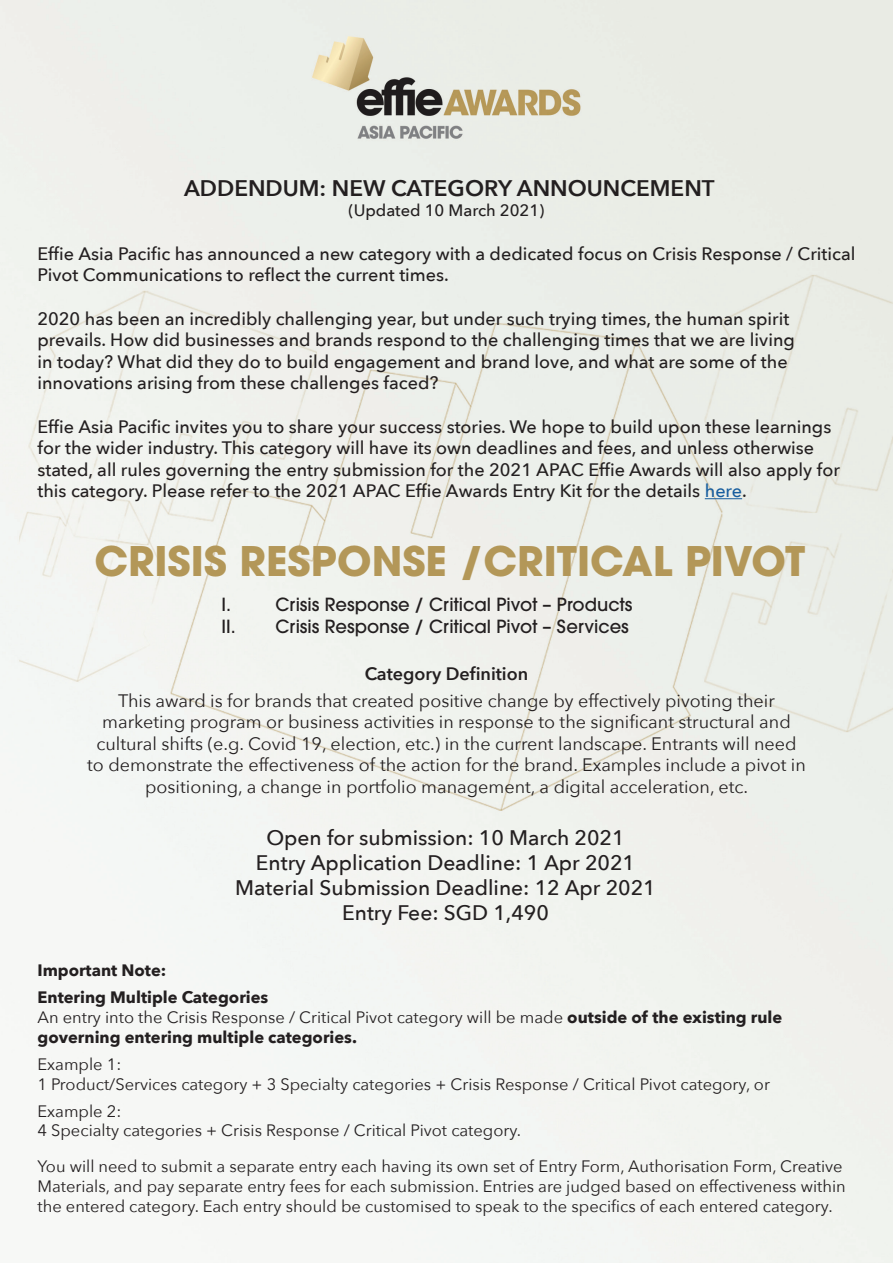
<style>
.page{position:relative;width:893px;height:1263px;background:#fff}
.page>*{position:absolute;margin:0;border:0;box-sizing:border-box;transform-origin:0 0}
.t1{font:700 40.5px "ITC Avant Garde Pro";color:#b39758}
.t2{font:600 22.5px "Avenir Next";color:#231f20}
.t3{font:500 21px/25.2px "Avenir Next";color:#231f20;text-align:center}
.t4{font:500 18px/21.6px "Avenir Next";color:#231f20}
.t5{font:18px/21.6px "Avenir Next";color:#231f20;text-align:center}
.t6{font:500 18px/21.6px "ITC Avant Garde Pro";color:#231f20;text-align:right}
.t7{font:600 18px "Avenir Next";color:#231f20}
.t8{font:16.5px/19.8px "Avenir Next";color:#231f20}
.t9{font:700 16.5px/27px "Avenir Next";color:#231f20}
.t10{font:500 16.5px "Avenir Next";color:#231f20}
.s1{color:#175d9e}
.s2{font-weight:700}
</style>
<div class="page">
<img style="left:0;top:0;width:893px;height:1263px">
<hr style="left:705px;top:498px;width:37px;height:1px;background:#175d9e">
<p class="t2" style="left:184px;top:169px;width:532px">ADDENDUM: NEW CATEGORY ANNOUNCEMENT</p>
<p class="t10" style="left:349px;top:196px;width:197px">(Updated 10 March 2021)</p>
<p class="t4" style="left:38px;top:242px;width:819px">Effie Asia Pacific has announced a new category with a dedicated focus on Crisis Response / Critical<br>Pivot Communications to reflect the current times.</p>
<p class="t4" style="left:38px;top:307px;width:759px">2020 has been an incredibly challenging year, but under such trying times, the human spirit prevails. How did businesses and brands respond to the challenging times that we are living in today? What did they do to build engagement and brand love, and what are some of the innovations arising from these challenges faced?</p>
<p class="t4" style="left:38px;top:415px;width:804px">Effie Asia Pacific invites you to share your success stories. We hope to build upon these learnings for the wider industry. This category will have its own deadlines and fees, and unless otherwise stated, all rules governing the entry submission for the 2021 APAC Effie Awards will also apply for this category. Please refer to the 2021 APAC Effie Awards Entry Kit for the details <span class="s1">here</span>.</p>
<h1 class="t1" style="left:94px;top:534px;width:713px">CRISIS RESPONSE /CRITICAL PIVOT</h1>
<p class="t6" style="left:221px;top:593px;width:412px">Crisis Response / Critical Pivot – Products<br>II. Crisis Response / Critical Pivot – Services</p>
<p class="t6" style="left:221px;top:593px;width:11px">I.</p>
<p class="t7" style="left:365px;top:658px;width:165px">Category Definition</p>
<p class="t5" style="left:87px;top:689px;width:720px">This award is for brands that created positive change by effectively pivoting their marketing program or business activities in response to the significant structural and cultural shifts (e.g. Covid 19, election, etc.) in the current landscape. Entrants will need to demonstrate the effectiveness of the action for the brand. Examples include a pivot in positioning, a change in portfolio management, a digital acceleration, etc.</p>
<p class="t3" style="left:235px;top:824px;width:422px">Open for submission: 10 March 2021<br>Entry Application Deadline: 1 Apr 2021<br>Material Submission Deadline: 12 Apr 2021<br>Entry Fee: SGD 1,490</p>
<p class="t9" style="left:38px;top:957px;width:232px">Important Note:<br>Entering Multiple Categories</p>
<p class="t8" style="left:38px;top:1006px;width:746px">An entry into the Crisis Response / Critical Pivot category will be made <span class="s2">outside of the existing rule governing entering multiple categories.</span></p>
<p class="t8" style="left:38px;top:1053px;width:734px">Example 1:<br>1 Product/Services category + 3 Specialty categories + Crisis Response / Critical Pivot category, or</p>
<p class="t8" style="left:38px;top:1100px;width:485px">Example 2:<br>4 Specialty categories + Crisis Response / Critical Pivot category.</p>
<p class="t8" style="left:38px;top:1156px;width:810px">You will need to submit a separate entry each having its own set of Entry Form, Authorisation Form, Creative<br>Materials, and pay separate entry fees for each submission. Entries are judged based on effectiveness within the entered category. Each entry should be customised to speak to the specifics of each entered category.</p>
</div>
